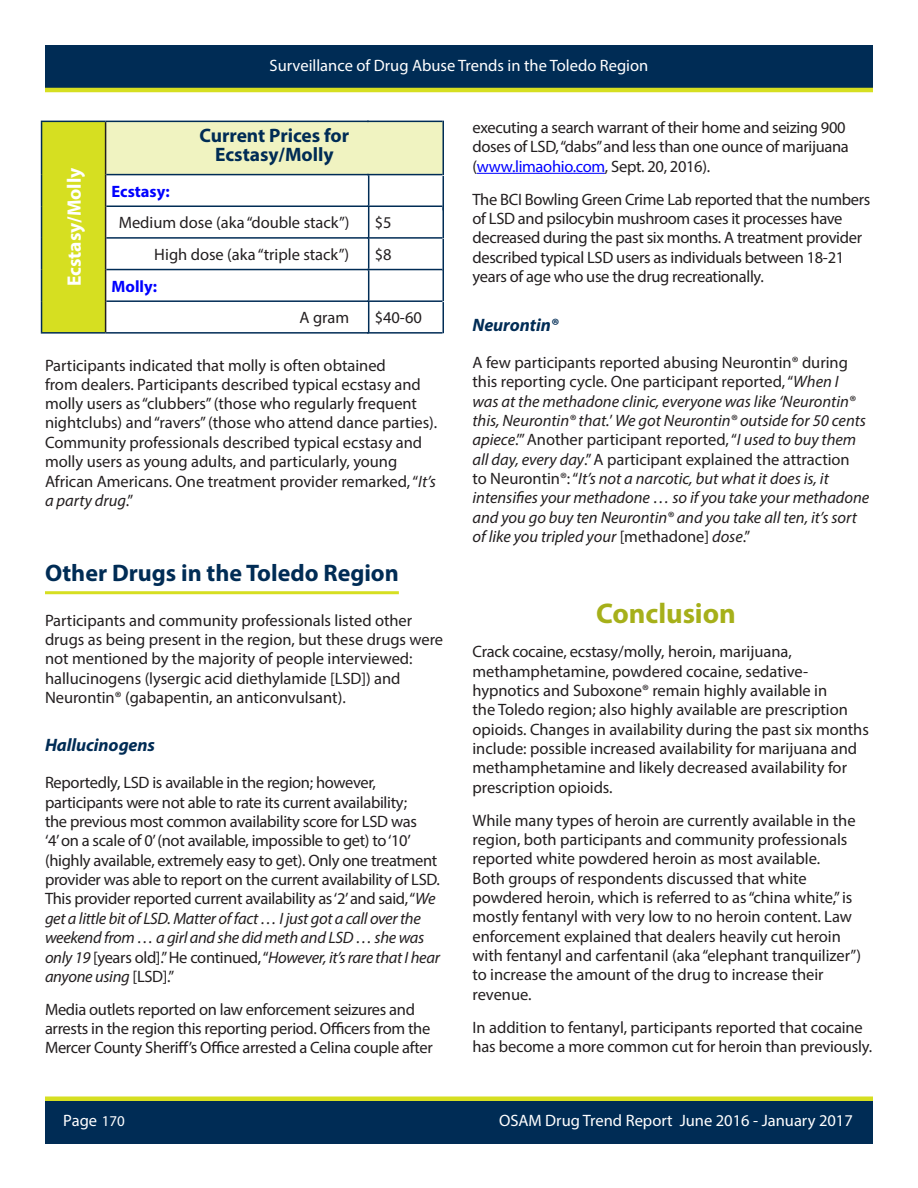
<style>
.page{position:relative;width:918px;height:1188px;background:#fff}
.page>*{position:absolute;margin:0;border:0;box-sizing:border-box;transform-origin:0 0}
.Subhead_with_rule_To{font:700 28.5px "Myriad Pro";color:#a6b01a}
.Subhead_with_rule_To-2{font:700 24px "Myriad Pro";color:#002c55}
.Paragraph_Body_Text{font:700 19.5px/19.4px "Myriad Pro";color:#002c55;text-align:center}
.Paragraph_Body_Text-2{font:700 19.5px "Myriad Pro";color:#fff}
.Paragraph_Body_Text-3{font:italic 700 18px "Myriad Pro";letter-spacing:-.005em;color:#002c55}
.Subtitles_Other_Drug{font:italic 700 18px "Myriad Pro";letter-spacing:-.005em;color:#002c55}
.Paragraph_Body_Text-4{font:16.5px/19.4px "Myriad Pro";color:#231f20}
.Paragraph_Body_Text-5{font:16.5px/19.4px "Myriad Pro";letter-spacing:-.02em;color:#231f20}
.Paragraph_Body_Text-6{font:italic 16.5px/19.4px "Myriad Pro";color:#231f20}
.t1{font:16.5px "Myriad Pro";color:#fff}
.Paragraph_Body_Text-7{font:700 16.5px "Myriad Pro";color:#00f}
.s1{font-style:italic}
.s2{color:#00f}
.s3{font-style:normal}
.s4{font-size:15px}
</style>
<div class="page">
<hr style="left:45px;top:591px;width:354px;height:3px;background:#d6df21">
<hr style="left:477px;top:173px;width:128px;height:1px;background:#00f">
<div style="left:42px;top:121px;width:64px;height:212px;background:#d6df21"></div>
<div style="left:106px;top:121px;width:337px;height:54px;background:#f0f3c1"></div>
<hr style="left:105px;top:122px;width:1px;height:53px;background:#231f20">
<hr style="left:105px;top:175px;width:1px;height:31px;background:#231f20">
<hr style="left:105px;top:206px;width:1px;height:32px;background:#231f20">
<hr style="left:105px;top:238px;width:1px;height:32px;background:#231f20">
<hr style="left:105px;top:270px;width:1px;height:31px;background:#231f20">
<hr style="left:105px;top:301px;width:1px;height:31px;background:#231f20">
<hr style="left:41px;top:121px;width:65px;height:1px;background:#002c55">
<hr style="left:41px;top:122px;width:1px;height:53px;background:#002c55">
<hr style="left:41px;top:175px;width:1px;height:31px;background:#002c55">
<hr style="left:41px;top:206px;width:1px;height:32px;background:#002c55">
<hr style="left:41px;top:238px;width:1px;height:32px;background:#002c55">
<hr style="left:41px;top:270px;width:1px;height:31px;background:#002c55">
<hr style="left:41px;top:301px;width:1px;height:31px;background:#002c55">
<hr style="left:41px;top:332px;width:65px;height:2px;background:#002c55">
<hr style="left:106px;top:121px;width:263px;height:1px;background:#002c55">
<hr style="left:367px;top:121px;width:76px;height:1px;background:#002c55">
<hr style="left:442px;top:121px;width:2px;height:54px;background:#002c55">
<hr style="left:106px;top:174px;width:263px;height:1px;background:#002c55">
<hr style="left:367px;top:174px;width:76px;height:1px;background:#002c55">
<hr style="left:368px;top:175px;width:1px;height:31px;background:#002c55">
<hr style="left:442px;top:176px;width:2px;height:34px;background:#002c55">
<hr style="left:106px;top:206px;width:263px;height:1px;background:#002c55">
<hr style="left:367px;top:206px;width:76px;height:1px;background:#002c55">
<hr style="left:368px;top:207px;width:1px;height:30px;background:#002c55">
<hr style="left:442px;top:207px;width:2px;height:31px;background:#002c55">
<hr style="left:106px;top:237px;width:263px;height:2px;background:#002c55">
<hr style="left:367px;top:237px;width:76px;height:2px;background:#002c55">
<hr style="left:368px;top:239px;width:1px;height:30px;background:#002c55">
<hr style="left:442px;top:239px;width:2px;height:32px;background:#002c55">
<hr style="left:106px;top:269px;width:263px;height:1px;background:#002c55">
<hr style="left:367px;top:269px;width:76px;height:1px;background:#002c55">
<hr style="left:368px;top:270px;width:1px;height:30px;background:#002c55">
<hr style="left:442px;top:270px;width:2px;height:31px;background:#002c55">
<hr style="left:106px;top:300px;width:263px;height:2px;background:#002c55">
<hr style="left:367px;top:300px;width:76px;height:2px;background:#002c55">
<hr style="left:368px;top:302px;width:1px;height:30px;background:#002c55">
<hr style="left:442px;top:302px;width:2px;height:31px;background:#002c55">
<hr style="left:106px;top:332px;width:263px;height:2px;background:#002c55">
<hr style="left:367px;top:332px;width:76px;height:2px;background:#002c55">
<div style="left:45px;top:1099px;width:828px;height:45px;background:#002c55"></div>
<div style="left:45px;top:45px;width:828px;height:45px;background:#002c55"></div>
<hr style="left:45px;top:88px;width:828px;height:4px;background:#d6df21">
<div style="left:45px;top:1096px;width:828px;height:5px;background:#d6df21"></div>
<p class="t1" style="left:270px;top:55px;width:380px">Surveillance of Drug Abuse Trends in the Toledo Region</p>
<p class="Paragraph_Body_Text-2" style="left:62px;top:286px;width:120px;rotate:-90deg">Ecstasy/Molly</p>
<p class="Paragraph_Body_Text" style="left:200px;top:125px;width:151px">Current Prices for<br>Ecstasy/Molly</p>
<p class="Paragraph_Body_Text-7" style="left:112px;top:180px;width:60px">Ecstasy:</p>
<p class="Paragraph_Body_Text-4" style="left:119px;top:213px;width:232px">Medium dose (aka “double stack”)</p>
<p class="Paragraph_Body_Text-4" style="left:375px;top:213px;width:18px">$5</p>
<p class="Paragraph_Body_Text-4" style="left:154px;top:244px;width:196px">High dose (aka “triple stack”)</p>
<p class="Paragraph_Body_Text-4" style="left:375px;top:244px;width:18px">$8</p>
<p class="Paragraph_Body_Text-7" style="left:112px;top:275px;width:47px">Molly:</p>
<p class="Paragraph_Body_Text-4" style="left:300px;top:308px;width:51px">A gram</p>
<p class="Paragraph_Body_Text-4" style="left:375px;top:308px;width:49px">$40-60</p>
<p class="Paragraph_Body_Text-4" style="left:45px;top:355px;width:394px">Participants indicated that molly is often obtained<br>from dealers. Participants described typical ecstasy and molly users as “clubbers” (those who regularly frequent nightclubs) and “ravers” (those who attend dance parties).<br>Community professionals described typical ecstasy and molly users as young adults, and particularly, young African Americans. One treatment provider remarked, “<span class="s1">It’s a party drug</span>.”</p>
<p class="Subhead_with_rule_To-2" style="left:45px;top:557px;width:355px">Other Drugs in the Toledo Region</p>
<p class="Paragraph_Body_Text-4" style="left:45px;top:610px;width:400px">Participants and community professionals listed other drugs as being present in the region, but these drugs were not mentioned by the majority of people interviewed: hallucinogens (lysergic acid diethylamide [LSD]) and Neurontin® (gabapentin, an anticonvulsant).</p>
<p class="Paragraph_Body_Text-3" style="left:45px;top:733px;width:112px">Hallucinogens</p>
<p class="Paragraph_Body_Text-5" style="left:45px;top:773px;width:397px">Reportedly, LSD is available in the region; however, participants were not able to rate its current availability;<br>the previous most common availability score for LSD was<br>‘4’ on a scale of 0’ (not available, impossible to get) to ‘10’ (highly available, extremely easy to get). Only one treatment provider was able to report on the current availability of LSD.<br>This provider reported current availability as ‘2’ and said, “<span class="s1">We get a little bit of LSD. Matter of fact … I just got a call over the weekend from … a girl and she did meth and LSD … she was only 19</span> [years old].” He continued, “<span class="s1">However, it’s rare that I hear anyone using</span> [LSD].”</p>
<p class="Paragraph_Body_Text-5" style="left:45px;top:999px;width:389px">Media outlets reported on law enforcement seizures and arrests in the region this reporting period. Officers from the<br>Mercer County Sheriff’s Office arrested a Celina couple after</p>
<p class="Paragraph_Body_Text-5" style="left:472px;top:118px;width:378px">executing a search warrant of their home and seizing 900 doses of LSD, “dabs” and less than one ounce of marijuana (<span class="s2">www.limaohio.com</span>, Sept. 20, 2016).</p>
<p class="Paragraph_Body_Text-5" style="left:472px;top:189px;width:399px">The BCI Bowling Green Crime Lab reported that the numbers of LSD and psilocybin mushroom cases it processes have decreased during the past six months. A treatment provider described typical LSD users as individuals between 18-21 years of age who use the drug recreationally.</p>
<p class="Subtitles_Other_Drug" style="left:472px;top:313px;width:87px">Neurontin®</p>
<p class="Paragraph_Body_Text-6" style="left:472px;top:352px;width:398px"><span class="s3">A few participants reported abusing Neurontin® during this reporting cycle. One participant reported, “</span>When I<br>was at the methadone clinic, everyone was like ‘Neurontin® this, Neurontin® that.<span class="s3">’</span> We got Neurontin® outside for 50 cents apiece<span class="s3">.’” Another participant reported, “</span>I used to buy them all day, every day<span class="s3">.” A participant explained the attraction<br>to Neurontin®: “</span>It’s not a narcotic, but what it does is, it intensifies your methadone … so if you take your methadone and you go buy ten Neurontin® and you take all ten, it’s sort of like you tripled your <span class="s3">[methadone]</span> dose<span class="s3">.”</span></p>
<p class="Subhead_with_rule_To" style="left:596px;top:595px;width:141px">Conclusion</p>
<p class="Paragraph_Body_Text-4" style="left:472px;top:642px;width:398px">Crack cocaine, ecstasy/molly, heroin, marijuana, methamphetamine, powdered cocaine, sedative&shy;hypnotics and Suboxone® remain highly available in<br>the Toledo region; also highly available are prescription opioids. Changes in availability during the past six months include: possible increased availability for marijuana and methamphetamine and likely decreased availability for prescription opioids.</p>
<p class="Paragraph_Body_Text-4" style="left:472px;top:810px;width:390px">While many types of heroin are currently available in the region, both participants and community professionals reported white powdered heroin as most available.<br>Both groups of respondents discussed that white powdered heroin, which is referred to as “china white,” is mostly fentanyl with very low to no heroin content. Law enforcement explained that dealers heavily cut heroin with fentanyl and carfentanil (aka “elephant tranquilizer”) to increase the amount of the drug to increase their revenue.</p>
<p class="Paragraph_Body_Text-4" style="left:472px;top:1017px;width:401px">In addition to fentanyl, participants reported that cocaine has become a more common cut for heroin than previously.</p>
<p class="t1" style="left:63px;top:1111px;width:63px">Page <span class="s4">170</span></p>
<p class="t1" style="left:499px;top:1111px;width:355px">OSAM Drug Trend Report June 2016 - January 2017</p>
</div>
